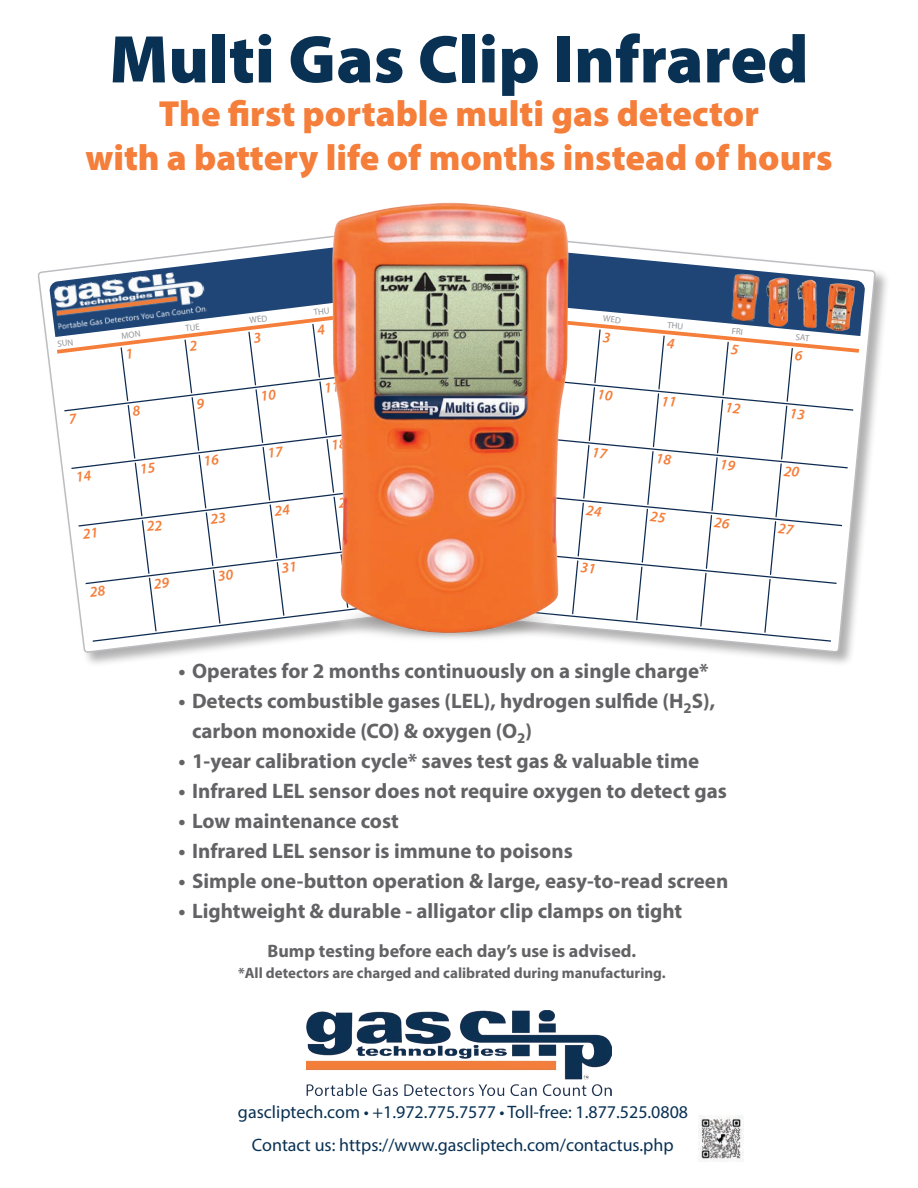
<style>
.page{position:relative;width:918px;height:1188px;background:#fff}
.page>*{position:absolute;margin:0;border:0;box-sizing:border-box;transform-origin:0 0}
.t1{font:900 68.1px "Myriad Pro";color:#093153}
.t2{font:900 36.45px/43.7px "Myriad Pro";color:#f47e3a;text-align:center}
.t3{font:700 21px/30px "Myriad Pro";color:#636366}
.t4{font:18px "Myriad Pro";color:#093153}
.t5{font:700 18px "Myriad Pro";color:#636366}
.t6{font:700 15px "Myriad Pro";color:#636366}
</style>
<div class="page">
<img style="left:306px;top:1010px;width:306px;height:85px">
<svg style="left:38px;top:270px;width:228px;height:383px"></svg>
<svg style="left:49px;top:238px;width:267px;height:99px"></svg>
<div style="left:369px;top:225px;width:521px;height:442px;background:#231f20;opacity:.35"></div>
<svg style="left:602px;top:225px;width:275px;height:429px"></svg>
<svg style="left:602px;top:238px;width:263px;height:98px"></svg>
<img style="left:316px;top:202px;width:286px;height:465px">
<img style="left:699px;top:1115px;width:45px;height:46px">
<svg style="left:53px;top:255px;width:810px;height:388px"></svg>
<h1 class="t1" style="left:109px;top:14px;width:701px">Multi Gas Clip Infrared</h1>
<h2 class="t2" style="left:85px;top:91px;width:749px">The first portable multi gas detector<br>with a battery life of months instead of hours</h2>
<p class="t3" style="left:179px;top:655px;width:532px">• Operates for 2 months continuously on a single charge*</p>
<p class="t3" style="left:192px;top:685px;width:525px;text-indent:-13px">• Detects combustible gases (LEL), hydrogen sulfide (H<sub>2</sub>S), carbon monoxide (CO) &amp; oxygen (O<sub>2</sub>)</p>
<p class="t3" style="left:179px;top:745px;width:522px">• 1-year calibration cycle* saves test gas &amp; valuable time</p>
<p class="t3" style="left:179px;top:775px;width:550px">• Infrared LEL sensor does not require oxygen to detect gas</p>
<p class="t3" style="left:179px;top:805px;width:222px">• Low maintenance cost</p>
<p class="t3" style="left:179px;top:835px;width:396px">• Infrared LEL sensor is immune to poisons</p>
<p class="t3" style="left:179px;top:865px;width:551px">• Simple one-button operation &amp; large, easy-to-read screen</p>
<p class="t3" style="left:179px;top:895px;width:505px">• Lightweight &amp; durable - alligator clip clamps on tight</p>
<p class="t5" style="left:268px;top:939px;width:370px">Bump testing before each day’s use is advised.</p>
<p class="t6" style="left:238px;top:963px;width:429px">*All detectors are charged and calibrated during manufacturing.</p>
<p class="t4" style="left:238px;top:1101px;width:452px">gascliptech.com • +1.972.775.7577 • Toll-free: 1.877.525.0808</p>
<p class="t4" style="left:252px;top:1134px;width:423px">Contact us: https://www.gascliptech.com/contactus.php</p>
</div>
